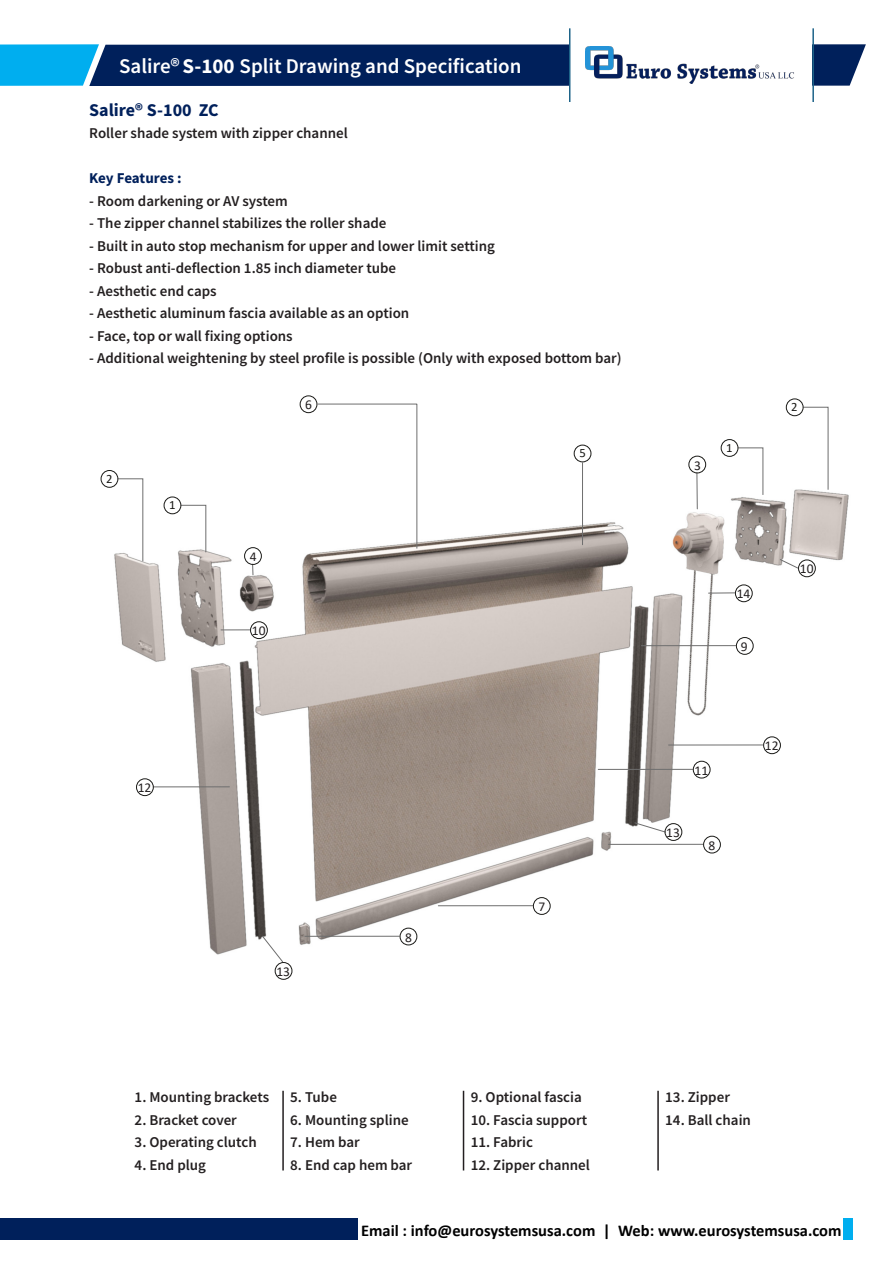
<style>
.page{position:relative;width:893px;height:1263px;background:#fff}
.page>*{position:absolute;margin:0;border:0;box-sizing:border-box;transform-origin:0 0}
.t1{font:600 21px "Source Sans Pro";color:#fff}
.t2{font:700 18px "Source Sans Pro";color:#00205b}
.t3{font:700 16.5px "Calibri";color:#000001}
.t4{font:600 15px "Source Sans Pro";color:#231f20}
.t5{font:700 15px "Source Sans Pro";letter-spacing:-.01em;color:#00205b}
.t6{font:13.5px "Calibri";color:#231f20}
.t7{font:12.75px "Calibri";color:#1a1a17}
.s1{font-weight:700}
</style>
<div class="page">
<div style="left:0;top:1219px;width:357px;height:21px;background:#00205b"></div>
<div style="left:844px;top:1219px;width:9px;height:21px;background:#00aeef"></div>
<svg style="left:0;top:44px;width:866px;height:42px;background:#093d76"></svg>
<div style="left:570px;top:20px;width:242px;height:79px;background:#fff"></div>
<hr style="left:569px;top:28px;width:1px;height:74px;background:#1e6489">
<hr style="left:812px;top:28px;width:2px;height:74px;background:#1e6489">
<img style="left:104px;top:457px;width:745px;height:523px">
<hr style="left:282px;top:1091px;width:2px;height:79px;background:#231f20">
<hr style="left:463px;top:1091px;width:1px;height:79px;background:#231f20">
<hr style="left:657px;top:1091px;width:2px;height:79px;background:#231f20">
<svg style="left:180px;top:504px;width:27px;height:49px"></svg>
<div style="left:164px;top:497px;width:17px;height:17px;border:1px solid #1a1a17;border-radius:50%"></div>
<svg style="left:737px;top:447px;width:27px;height:49px"></svg>
<div style="left:721px;top:439px;width:17px;height:18px;border:1px solid #1a1a17;border-radius:50%"></div>
<svg style="left:117px;top:478px;width:27px;height:84px"></svg>
<div style="left:101px;top:470px;width:17px;height:18px;border:1px solid #1a1a17;border-radius:50%"></div>
<svg style="left:802px;top:406px;width:27px;height:84px"></svg>
<div style="left:786px;top:398px;width:17px;height:18px;border:1px solid #1a1a17;border-radius:50%"></div>
<hr style="left:696px;top:473px;width:2px;height:36px;background:#6e6e6e">
<div style="left:688px;top:456px;width:18px;height:17px;border:1px solid #1a1a17;border-radius:50%"></div>
<div style="left:244px;top:547px;width:18px;height:18px;border:1px solid #1a1a17;border-radius:50%"></div>
<div style="left:574px;top:445px;width:17px;height:17px;border:1px solid #1a1a17;border-radius:50%"></div>
<hr style="left:582px;top:463px;width:1px;height:82px;background:#6e6e6e">
<svg style="left:317px;top:403px;width:101px;height:146px"></svg>
<div style="left:300px;top:395px;width:17px;height:18px;border:1px solid #1a1a17;border-radius:50%"></div>
<hr style="left:438px;top:905px;width:95px;height:1px;background:#6e6e6e">
<div style="left:533px;top:897px;width:18px;height:18px;border:1px solid #1a1a17;border-radius:50%"></div>
<hr style="left:305px;top:936px;width:94px;height:1px;background:#6e6e6e">
<hr style="left:608px;top:844px;width:95px;height:1px;background:#6e6e6e">
<div style="left:400px;top:928px;width:17px;height:17px;border:1px solid #1a1a17;border-radius:50%"></div>
<div style="left:703px;top:836px;width:18px;height:17px;border:1px solid #1a1a17;border-radius:50%"></div>
<hr style="left:641px;top:645px;width:95px;height:1px;background:#6e6e6e">
<div style="left:736px;top:637px;width:18px;height:18px;border:1px solid #1a1a17;border-radius:50%"></div>
<hr style="left:598px;top:769px;width:95px;height:1px;background:#6e6e6e">
<div style="left:693px;top:761px;width:17px;height:17px;border:1px solid #1a1a17;border-radius:50%"></div>
<svg style="left:262px;top:935px;width:21px;height:28px"></svg>
<svg style="left:634px;top:822px;width:32px;height:11px"></svg>
<div style="left:275px;top:962px;width:17px;height:18px;border:1px solid #1a1a17;border-radius:50%"></div>
<div style="left:665px;top:823px;width:17px;height:18px;border:1px solid #1a1a17;border-radius:50%"></div>
<hr style="left:669px;top:745px;width:94px;height:1px;background:#6e6e6e">
<div style="left:763px;top:736px;width:18px;height:18px;border:1px solid #1a1a17;border-radius:50%"></div>
<hr style="left:153px;top:786px;width:76px;height:1px;background:#6e6e6e">
<div style="left:136px;top:778px;width:18px;height:18px;border:1px solid #1a1a17;border-radius:50%"></div>
<svg style="left:779px;top:559px;width:20px;height:10px"></svg>
<div style="left:798px;top:560px;width:18px;height:17px;border:1px solid #1a1a17;border-radius:50%"></div>
<svg style="left:221px;top:629px;width:29px;height:1px"></svg>
<div style="left:250px;top:621px;width:18px;height:18px;border:1px solid #1a1a17;border-radius:50%"></div>
<svg style="left:709px;top:592px;width:26px;height:1px"></svg>
<div style="left:735px;top:584px;width:18px;height:18px;border:1px solid #1a1a17;border-radius:50%"></div>
<img style="left:585px;top:47px;width:209px;height:37px">
<p class="t1" style="left:119px;top:52px;width:404px">Salire®<span class="s1">S-100</span> Split Drawing and Specification</p>
<p class="t2" style="left:89px;top:97px;width:131px">Salire® S-100 ZC</p>
<p class="t4" style="left:89px;top:123px;width:260px">Roller shade system with zipper channel</p>
<p class="t5" style="left:89px;top:168px;width:94px">Key Features :</p>
<p class="t4" style="left:89px;top:191px;width:200px">- Room darkening or AV system</p>
<p class="t4" style="left:89px;top:213px;width:299px">- The zipper channel stabilizes the roller shade</p>
<p class="t4" style="left:89px;top:236px;width:407px">- Built in auto stop mechanism for upper and lower limit setting</p>
<p class="t4" style="left:89px;top:258px;width:308px">- Robust anti-deflection 1.85 inch diameter tube</p>
<p class="t4" style="left:89px;top:281px;width:129px">- Aesthetic end caps</p>
<p class="t4" style="left:89px;top:303px;width:321px">- Aesthetic aluminum fascia available as an option</p>
<p class="t4" style="left:89px;top:326px;width:205px">- Face, top or wall fixing options</p>
<p class="t4" style="left:89px;top:348px;width:534px">- Additional weightening by steel profile is possible (Only with exposed bottom bar)</p>
<p class="t7" style="left:106px;top:470px;width:8px">2</p>
<p class="t7" style="left:169px;top:496px;width:8px">1</p>
<p class="t6" style="left:138px;top:778px;width:15px">12</p>
<p class="t6" style="left:305px;top:395px;width:8px">6</p>
<p class="t6" style="left:250px;top:547px;width:8px">4</p>
<p class="t6" style="left:252px;top:621px;width:15px">10</p>
<p class="t6" style="left:276px;top:962px;width:15px">13</p>
<p class="t6" style="left:405px;top:928px;width:8px">8</p>
<p class="t7" style="left:579px;top:444px;width:8px">5</p>
<p class="t6" style="left:538px;top:897px;width:8px">7</p>
<p class="t6" style="left:694px;top:456px;width:8px">3</p>
<p class="t7" style="left:726px;top:439px;width:8px">1</p>
<p class="t7" style="left:791px;top:398px;width:8px">2</p>
<p class="t6" style="left:737px;top:584px;width:15px">14</p>
<p class="t6" style="left:741px;top:637px;width:8px">9</p>
<p class="t6" style="left:800px;top:559px;width:15px">10</p>
<p class="t6" style="left:694px;top:761px;width:15px">11</p>
<p class="t6" style="left:666px;top:823px;width:15px">13</p>
<p class="t6" style="left:709px;top:836px;width:8px">8</p>
<p class="t6" style="left:765px;top:736px;width:15px">12</p>
<p class="t4" style="left:135px;top:1087px;width:136px">1. Mounting brackets</p>
<p class="t4" style="left:135px;top:1110px;width:104px">2. Bracket cover</p>
<p class="t4" style="left:135px;top:1132px;width:124px">3. Operating clutch</p>
<p class="t4" style="left:135px;top:1155px;width:73px">4. End plug</p>
<p class="t4" style="left:290px;top:1087px;width:48px">5. Tube</p>
<p class="t4" style="left:290px;top:1110px;width:120px">6. Mounting spline</p>
<p class="t4" style="left:290px;top:1132px;width:71px">7. Hem bar</p>
<p class="t4" style="left:290px;top:1155px;width:123px">8. End cap hem bar</p>
<p class="t4" style="left:471px;top:1087px;width:113px">9. Optional fascia</p>
<p class="t4" style="left:471px;top:1110px;width:118px">10. Fascia support</p>
<p class="t4" style="left:471px;top:1132px;width:64px">11. Fabric</p>
<p class="t4" style="left:471px;top:1155px;width:121px">12. Zipper channel</p>
<p class="t4" style="left:665px;top:1087px;width:66px">13. Zipper</p>
<p class="t4" style="left:665px;top:1110px;width:87px">14. Ball chain</p>
<p class="t3" style="left:361px;top:1218px;width:482px">Email : info@eurosystemsusa.com | Web: www.eurosystemsusa.com</p>
</div>
